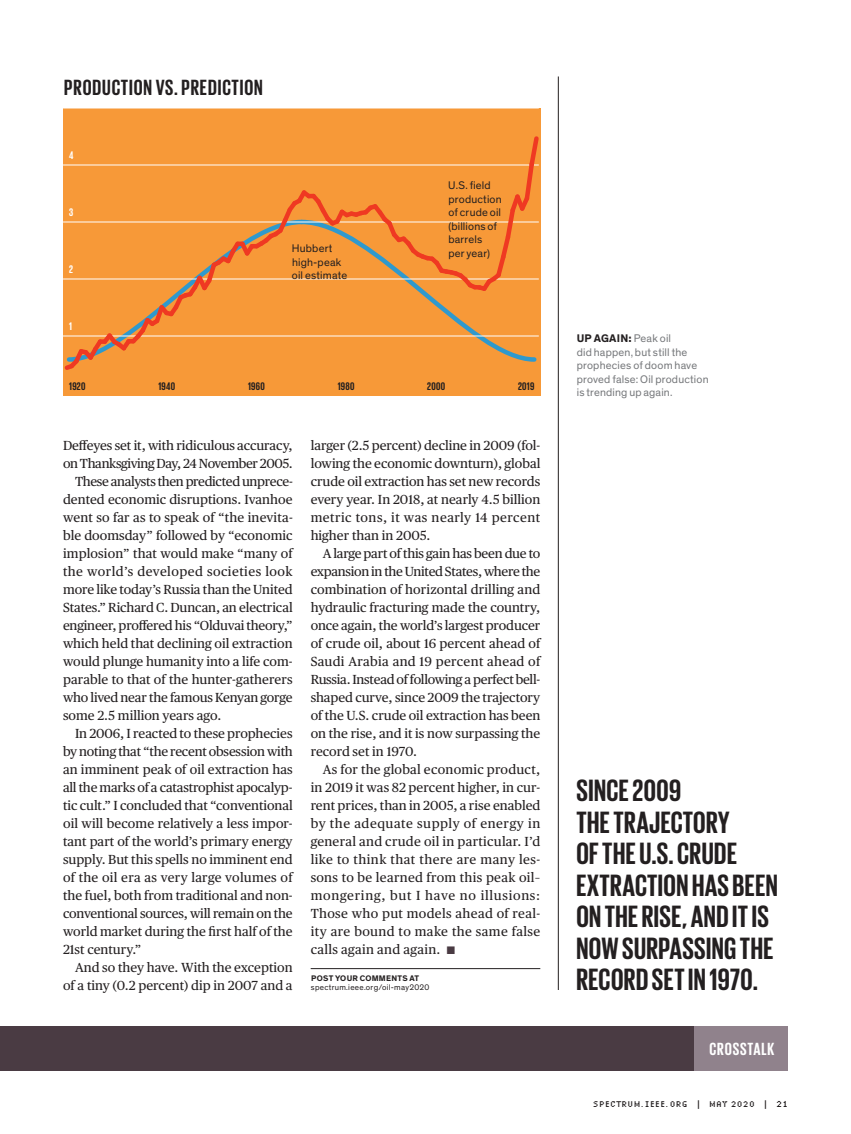
<style>
.page{position:relative;width:851px;height:1134px;background:#fff}
.page>*{position:absolute;margin:0;border:0;box-sizing:border-box;transform-origin:0 0}
.t1{font:700 31.5px/31.5px "Giorgio Sans";letter-spacing:.015em;color:#231f20}
.t2{font:700 22.5px "Giorgio Sans";letter-spacing:.04em;color:#231f20}
.t3{font:700 18px "Giorgio Sans";letter-spacing:.05em;color:#fff}
.t4{font:13.2px/18px "Publico Text";color:#231f20;text-align:justify}
.t5{font:13.2px "Publico Text";letter-spacing:-.025em;color:#231f20}
.t6{font:13.2px "Publico Text";letter-spacing:.035em;color:#231f20}
.t7{font:13.2px "Publico Text";letter-spacing:.02em;color:#231f20}
.t8{font:11.25px/13.5px "Theinhardt";letter-spacing:.015em;color:#76787b}
.t9{font:11.25px/13.5px "Theinhardt";letter-spacing:.015em;color:#231f20}
.t10{font:700 11.25px "Giorgio Sans";letter-spacing:.025em;color:#231f20}
.t11{font:700 11.25px "Giorgio Sans";color:#fff}
.t12{font:condensed 8.7px "Lo Res 9 OT";letter-spacing:.04em;color:#231f20}
.t13{font:8.25px "Theinhardt";letter-spacing:.035em;color:#231f20}
.t14{font:700 8.25px "Theinhardt";letter-spacing:.035em;color:#231f20}
.s1{color:#4a3b43}
.s2{font-weight:700;color:#231f20}
.s3{font-size:9px}
</style>
<div class="page">
<div style="left:63px;top:108px;width:477px;height:288px;background:#f79938"></div>
<hr style="left:63px;top:108px;width:475px;height:1px;background:#fff">
<svg style="left:63px;top:136px;width:476px;height:234px"></svg>
<hr style="left:558px;top:76px;width:1px;height:914px;background:#231f20">
<hr style="left:310px;top:968px;width:230px;height:1px;background:#231f20">
<div style="left:0;top:1026px;width:788px;height:45px;background:#4a3b43"></div>
<div style="left:694px;top:1026px;width:94px;height:45px;background:#90828c"></div>
<h2 class="t2" style="left:64px;top:76px;width:200px">PRODUCTION VS. PREDICTION</h2>
<p class="t11" style="left:69px;top:150px;width:6px">4</p>
<p class="t11" style="left:69px;top:207px;width:6px">3</p>
<p class="t11" style="left:69px;top:264px;width:5px">2</p>
<p class="t11" style="left:69px;top:321px;width:4px">1</p>
<p class="t9" style="left:292px;top:242px;width:57px">Hubbert high-peak oil estimate</p>
<p class="t9" style="left:448px;top:179px;width:55px">U.S. field production of crude oil (billions of barrels<br>per year)</p>
<p class="t10" style="left:69px;top:381px;width:18px">1920</p>
<p class="t10" style="left:158px;top:381px;width:18px">1940</p>
<p class="t10" style="left:248px;top:381px;width:18px">1960</p>
<p class="t10" style="left:337px;top:381px;width:18px">1980</p>
<p class="t10" style="left:427px;top:381px;width:19px">2000</p>
<p class="t10" style="left:518px;top:381px;width:18px">2019</p>
<p class="t4" style="left:63px;top:436px;width:231px">Deffeyes set it, with ridiculous accuracy,</p>
<p class="t5" style="left:63px;top:453px;width:231px">on Thanksgiving Day, 24 November 2005.</p>
<p class="t5" style="left:75px;top:471px;width:219px">These analysts then predicted unprece-</p>
<p class="t4" style="left:63px;top:490px;width:231px">dented economic disruptions. Ivanhoe</p>
<p class="t4" style="left:63px;top:508px;width:231px">went so far as to speak of “the inevita-</p>
<p class="t4" style="left:63px;top:526px;width:231px">ble doomsday” followed by “economic</p>
<p class="t4" style="left:63px;top:544px;width:231px">implosion” that would make “many of</p>
<p class="t6" style="left:63px;top:561px;width:231px">the world’s developed societies look</p>
<p class="t4" style="left:63px;top:580px;width:231px">more like today’s Russia than the United</p>
<p class="t4" style="left:63px;top:598px;width:231px">States.” Richard C. Duncan, an electrical</p>
<p class="t4" style="left:63px;top:616px;width:231px">engineer, proffered his “Olduvai theory,”</p>
<p class="t4" style="left:63px;top:634px;width:231px">which held that declining oil extraction</p>
<p class="t4" style="left:63px;top:652px;width:231px">would plunge humanity into a life com-</p>
<p class="t4" style="left:63px;top:670px;width:231px">parable to that of the hunter-gatherers</p>
<p class="t4" style="left:63px;top:688px;width:231px">who lived near the famous Kenyan gorge</p>
<p class="t4" style="left:63px;top:706px;width:160px">some 2.5 million years ago.</p>
<p class="t4" style="left:75px;top:724px;width:219px">In 2006, I reacted to these prophecies</p>
<p class="t4" style="left:63px;top:741px;width:231px">by noting that “the recent obsession with</p>
<p class="t4" style="left:63px;top:759px;width:231px">an imminent peak of oil extraction has</p>
<p class="t4" style="left:63px;top:777px;width:231px">all the marks of a catastrophist apocalyp-</p>
<p class="t4" style="left:63px;top:795px;width:231px">tic cult.” I concluded that “conventional</p>
<p class="t4" style="left:63px;top:813px;width:231px">oil will become relatively a less impor-</p>
<p class="t4" style="left:63px;top:831px;width:231px">tant part of the world’s primary energy</p>
<p class="t4" style="left:63px;top:849px;width:231px">supply. But this spells no imminent end</p>
<p class="t7" style="left:63px;top:867px;width:231px">of the oil era as very large volumes of</p>
<p class="t4" style="left:63px;top:885px;width:231px">the fuel, both from traditional and non-</p>
<p class="t4" style="left:63px;top:903px;width:231px">conventional sources, will remain on the</p>
<p class="t4" style="left:63px;top:921px;width:231px">world market during the first half of the</p>
<p class="t4" style="left:63px;top:939px;width:80px">21st century.”</p>
<p class="t4" style="left:75px;top:957px;width:219px">And so they have. With the exception</p>
<p class="t4" style="left:63px;top:975px;width:231px">of a tiny (0.2 percent) dip in 2007 and a</p>
<p class="t4" style="left:310px;top:436px;width:231px">larger (2.5 percent) decline in 2009 (fol&shy;lowing the economic downturn), global crude oil extraction has set new records every year. In 2018, at nearly 4.5 billion metric tons, it was nearly 14 percent higher than in 2005.</p>
<p class="t4" style="left:310px;top:544px;width:231px;text-indent:12px">A large part of this gain has been due to expansion in the United States, where the combination of horizontal drilling and hydraulic fracturing made the country, once again, the world’s largest producer of crude oil, about 16 percent ahead of Saudi Arabia and 19 percent ahead of Russia. Instead of following a perfect bell&shy;shaped curve, since 2009 the trajectory of the U.S. crude oil extraction has been on the rise, and it is now surpassing the record set in 1970.</p>
<p class="t4" style="left:310px;top:759px;width:231px;text-indent:12px">As for the global economic product, in 2019 it was 82 percent higher, in cur&shy;rent prices, than in 2005, a rise enabled by the adequate supply of energy in general and crude oil in particular. I’d like to think that there are many les&shy;sons to be learned from this peak oil– mongering, but I have no illusions:<br>Those who put models ahead of real&shy;ity are bound to make the same false calls again and again. <span class="s1">■</span></p>
<p class="t14" style="left:311px;top:973px;width:109px">POST YOUR COMMENTS AT</p>
<p class="t13" style="left:311px;top:982px;width:120px">spectrum.ieee.org/oil-may2020</p>
<p class="t8" style="left:576px;top:332px;width:133px"><span class="s2">UP AGAIN:</span> Peak oil<br>did happen, but still the prophecies of doom have proved false: Oil production is trending up again.</p>
<h1 class="t1" style="left:576px;top:774px;width:203px">SINCE 2009<br>THE TRAJECTORY<br>OF THE U.S. CRUDE<br>EXTRACTION HAS BEEN<br>ON THE RISE, AND IT IS<br>NOW SURPASSING THE<br>RECORD SET IN 1970.</h1>
<h3 class="t3" style="left:709px;top:1040px;width:66px">CROSSTALK</h3>
<p class="t12" style="left:593px;top:1097px;width:196px">SPECTRUM.IEEE.ORG | MAY 2020 | <span class="s3">21</span></p>
</div>
